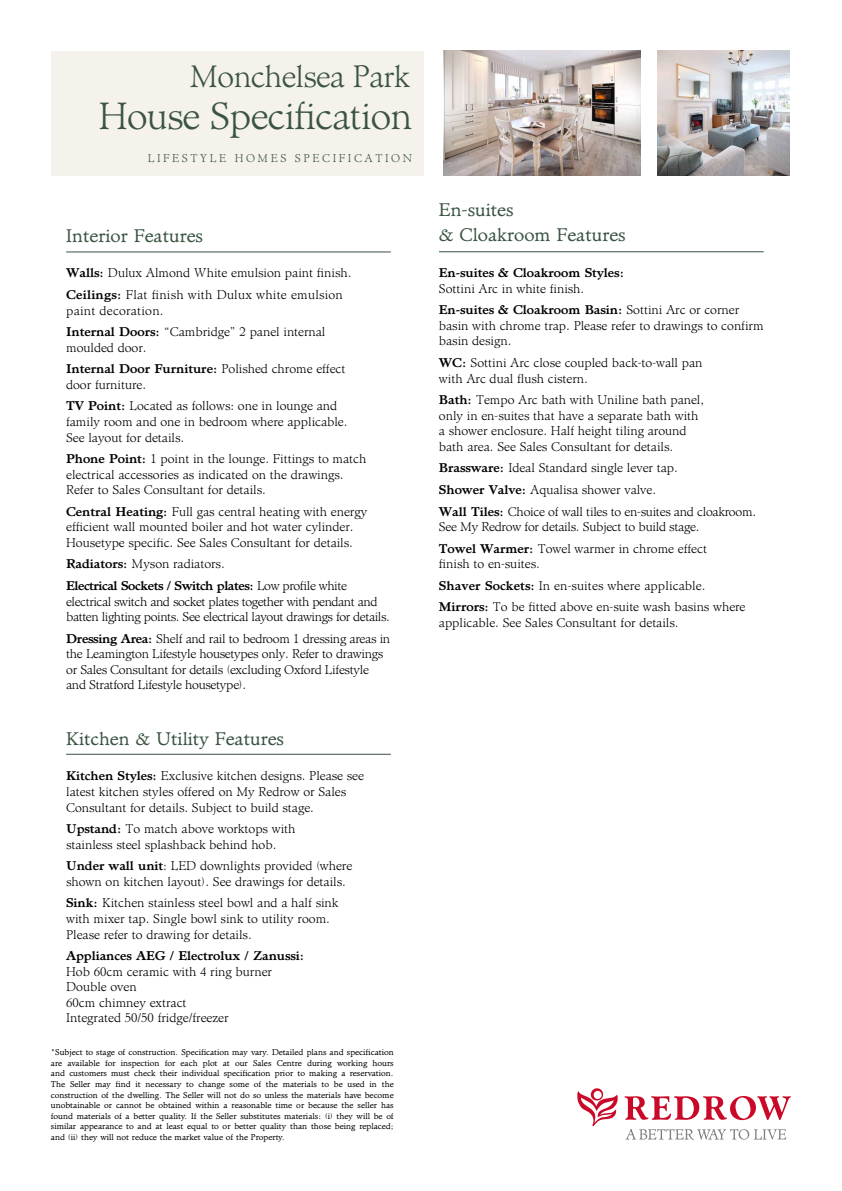
<style>
.page{position:relative;width:842px;height:1191px;background:#fff}
.page>*{position:absolute;margin:0;border:0;box-sizing:border-box;transform-origin:0 0}
.t1{font:38.2px "Cg Administer Lt";letter-spacing:-.02em;color:#3a5441}
.t2{font:31.1px "Cg Administer Lt";letter-spacing:-.02em;color:#3a5441}
.t3{font:18.4px/25px "Cg Administer";color:#3a5441}
.t4{font:12.7px/15.6px "Cg Administer Lt";color:#000}
.t5{font:12.7px/15.6px "Cg Administer Lt";letter-spacing:-.02em;color:#000}
.t6{font:12.7px "Cg Administer Bd";color:#000}
.t7{font:12.7px/15.6px "Cg Administer Lt";letter-spacing:-.03em;color:#000}
.t8{font:12.7px "Cg Administer Bd";letter-spacing:-.03em;color:#000}
.t9{font:11.3px "Cg Administer Lt";letter-spacing:.23em;color:#3a5441}
.t10{font:8.5px/10.6px "Cg Administer";color:#000;text-align:justify}
.s1{font-family:"Cg Administer Bd"}
.s2{font-family:"Cg Administer Lt"}
</style>
<div class="page">
<div style="left:51px;top:51px;width:373px;height:124px;background:#f4f2ea"></div>
<hr style="left:66px;top:252px;width:325px;height:1px;background:#3a5441">
<hr style="left:66px;top:754px;width:325px;height:1px;background:#3a5441">
<hr style="left:439px;top:251px;width:325px;height:1px;background:#3a5441">
<img style="left:444px;top:51px;width:196px;height:124px">
<img style="left:657px;top:51px;width:133px;height:124px">
<svg style="left:625px;top:1096px;width:166px;height:24px"></svg>
<svg style="left:577px;top:1088px;width:41px;height:38px"></svg>
<svg style="left:625px;top:1129px;width:162px;height:11px"></svg>
<h2 class="t2" style="left:190px;top:58px;width:222px">Monchelsea Park</h2>
<h1 class="t1" style="left:98px;top:93px;width:315px">House Specification</h1>
<p class="t9" style="left:148px;top:151px;width:266px">LIFESTYLE HOMES SPECIFICATION</p>
<h3 class="t3" style="left:66px;top:223px;width:138px">Interior Features</h3>
<p class="t4" style="left:66px;top:262px;width:287px;line-height:21.6px"><span class="s1">Walls:</span> Dulux Almond White emulsion paint finish.<br><span class="s1">Ceilings:</span> Flat finish with Dulux white emulsion</p>
<p class="t4" style="left:66px;top:299px;width:261px;line-height:21.6px">paint decoration.<br><span class="s1">Internal Doors:</span> “Cambridge” 2 panel internal</p>
<p class="t4" style="left:66px;top:340px;width:82px">moulded door.</p>
<p class="t6" style="left:66px;top:361px;width:281px">Internal Door Furniture: <span class="s2">Polished chrome effect</span></p>
<p class="t4" style="left:66px;top:374px;width:273px;line-height:21.6px">door furniture.<br><span class="s1">TV Point:</span> Located as follows: one in lounge and</p>
<p class="t4" style="left:66px;top:414px;width:283px">family room and one in bedroom where applicable.<br>See layout for details.</p>
<p class="t4" style="left:66px;top:451px;width:302px"><span class="s1">Phone Point:</span> 1 point in the lounge. Fittings to match electrical accessories as indicated on the drawings.<br>Refer to Sales Consultant for details.</p>
<p class="t4" style="left:66px;top:504px;width:303px"><span class="s1">Central Heating:</span> Full gas central heating with energy efficient wall mounted boiler and hot water cylinder.<br>Housetype specific. See Sales Consultant for details.</p>
<p class="t4" style="left:66px;top:556px;width:160px"><span class="s1">Radiators:</span> Myson radiators.</p>
<p class="t8" style="left:66px;top:578px;width:282px">Electrical Sockets / Switch plates: <span class="s2">Low profile white</span></p>
<p class="t7" style="left:66px;top:593px;width:325px">electrical switch and socket plates together with pendant and batten lighting points. See electrical layout drawings for details.</p>
<p class="t5" style="left:66px;top:631px;width:326px"><span class="s1">Dressing Area:</span> Shelf and rail to bedroom 1 dressing areas in the Leamington Lifestyle housetypes only. Refer to drawings or Sales Consultant for details (excluding Oxford Lifestyle and Stratford Lifestyle housetype).</p>
<h3 class="t3" style="left:66px;top:726px;width:219px">Kitchen &amp; Utility Features</h3>
<p class="t4" style="left:66px;top:768px;width:299px"><span class="s1">Kitchen Styles:</span> Exclusive kitchen designs. Please see latest kitchen styles offered on My Redrow or Sales<br>Consultant for details. Subject to build stage.</p>
<p class="t4" style="left:66px;top:821px;width:231px"><span class="s1">Upstand:</span> To match above worktops with stainless steel splashback behind hob.</p>
<p class="t4" style="left:66px;top:858px;width:288px"><span class="s1">Under wall unit</span>: LED downlights provided (where shown on kitchen layout). See drawings for details.</p>
<p class="t4" style="left:66px;top:895px;width:274px"><span class="s1">Sink:</span> Kitchen stainless steel bowl and a half sink with mixer tap. Single bowl sink to utility room.<br>Please refer to drawing for details.</p>
<p class="t6" style="left:66px;top:948px;width:239px">Appliances AEG / Electrolux / Zanussi:</p>
<p class="t4" style="left:66px;top:963px;width:207px">Hob 60cm ceramic with 4 ring burner<br>Double oven<br>60cm chimney extract<br>Integrated 50/50 fridge/freezer</p>
<p class="t10" style="left:51px;top:1047px;width:344px">*Subject to stage of construction. Specification may vary. Detailed plans and specification are available for inspection for each plot at our Sales Centre during working hours and customers must check their individual specification prior to making a reservation.<br>The Seller may find it necessary to change some of the materials to be used in the construction of the dwelling. The Seller will not do so unless the materials have become unobtainable or cannot be obtained within a reasonable time or because the seller has found materials of a better quality. If the Seller substitutes materials: (i) they will be of similar appearance to and at least equal to or better quality than those being replaced; and (ii) they will not reduce the market value of the Property.</p>
<h3 class="t3" style="left:439px;top:198px;width:188px">En-suites<br>&amp; Cloakroom Features</h3>
<p class="t6" style="left:439px;top:265px;width:186px">En-suites &amp; Cloakroom Styles:</p>
<p class="t4" style="left:439px;top:281px;width:147px">Sottini Arc in white finish.</p>
<p class="t6" style="left:439px;top:302px;width:302px">En-suites &amp; Cloakroom Basin: <span class="s2">Sottini Arc or corner</span></p>
<p class="t4" style="left:439px;top:318px;width:326px">basin with chrome trap. Please refer to drawings to confirm basin design.</p>
<p class="t4" style="left:439px;top:355px;width:265px"><span class="s1">WC:</span> Sottini Arc close coupled back-to-wall pan with Arc dual flush cistern.</p>
<p class="t4" style="left:439px;top:392px;width:267px"><span class="s1">Bath:</span> Tempo Arc bath with Uniline bath panel, only in en-suites that have a separate bath with a shower enclosure. Half height tiling around bath area. See Sales Consultant for details.</p>
<p class="t4" style="left:439px;top:457px;width:319px;line-height:21.6px"><span class="s1">Brassware:</span> Ideal Standard single lever tap.<br><span class="s1">Shower Valve:</span> Aqualisa shower valve.<br><span class="s1">Wall Tiles:</span> Choice of wall tiles to en-suites and cloakroom.</p>
<p class="t5" style="left:439px;top:516px;width:270px;line-height:21.6px">See My Redrow for details. Subject to build stage.<br><span class="s1">Towel Warmer:</span> Towel warmer in chrome effect</p>
<p class="t4" style="left:439px;top:553px;width:308px;line-height:21.6px">finish to en-suites.<br><span class="s1">Shaver Sockets:</span> In en-suites where applicable.<br><span class="s1">Mirrors:</span> To be fitted above en-suite wash basins where</p>
<p class="t4" style="left:439px;top:615px;width:241px">applicable. See Sales Consultant for details.</p>
</div>
